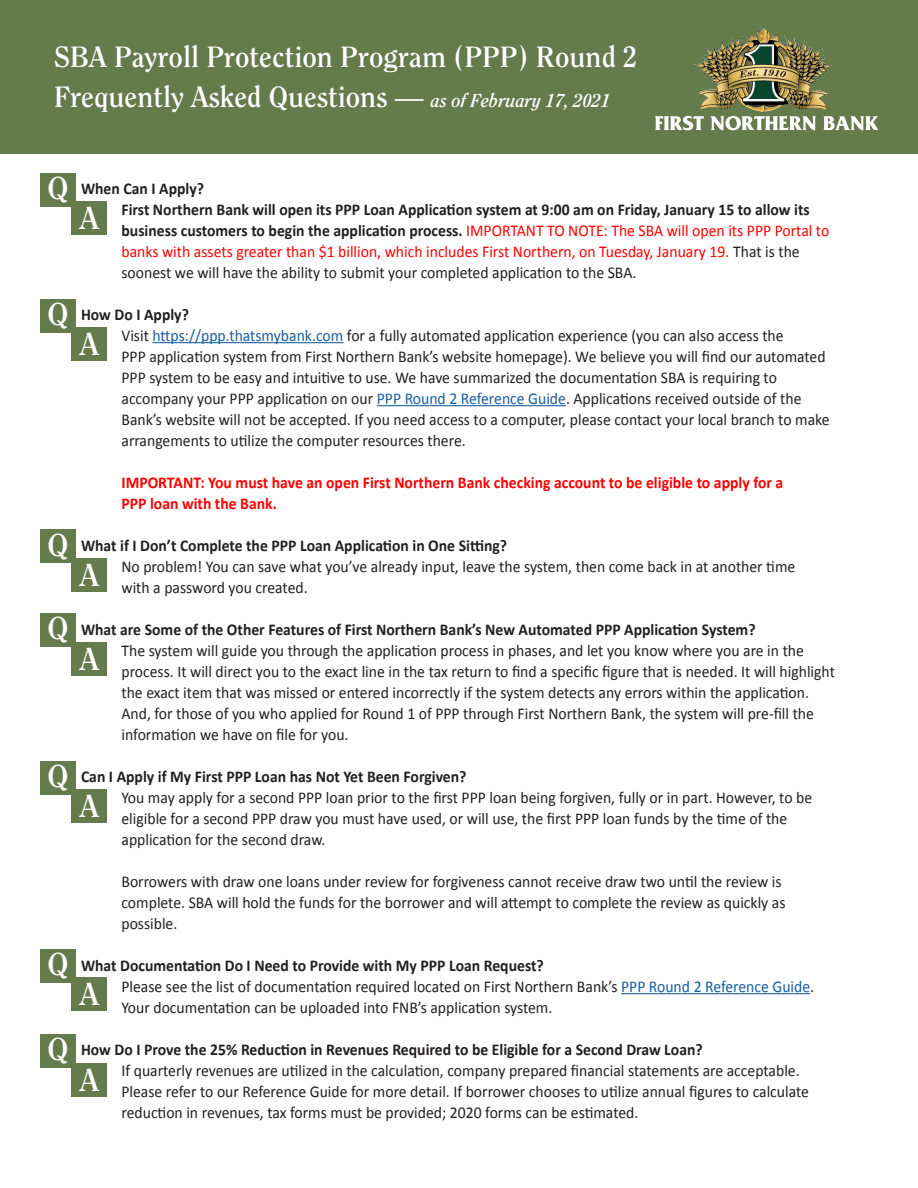
<style>
.page{position:relative;width:918px;height:1188px;background:#fff}
.page>*{position:absolute;margin:0;border:0;box-sizing:border-box;transform-origin:0 0}
.t1{font:700 31.5px "Clearface";color:#fff}
.t2{font:700 29.1px/40.5px "Clearface";color:#fff}
.t3{font:16.5px/21px "Calibri";color:#231f20;scale:.95 1}
.t4{font:700 16.5px/21px "Calibri";color:#231f20;scale:.95 1}
.t5{font:700 16.5px/21px "Calibri";color:#f00;scale:.95 1}
.s1{font-style:italic;font-size:18.6px}
.s2{font-weight:400;color:#f00}
.s3{font-weight:400}
.s4{font-weight:700}
.s5{color:#175d9e}
</style>
<div class="page">
<hr style="left:153px;top:342px;width:190px;height:1px;background:#175d9e">
<hr style="left:377px;top:405px;width:189px;height:1px;background:#175d9e">
<hr style="left:621px;top:993px;width:189px;height:1px;background:#175d9e">
<div style="left:0;top:0;width:918px;height:153px;background:#647c4c"></div>
<svg style="left:655px;top:116px;width:224px;height:14px"></svg>
<img style="left:713px;top:28px;width:49px;height:26px">
<svg style="left:740px;top:69px;width:46px;height:9px"></svg>
<div style="left:40px;top:173px;width:36px;height:33px;background:#647c4c"></div>
<div style="left:72px;top:202px;width:35px;height:33px;background:#647c4c"></div>
<div style="left:40px;top:299px;width:36px;height:34px;background:#647c4c"></div>
<div style="left:72px;top:328px;width:35px;height:33px;background:#647c4c"></div>
<div style="left:40px;top:530px;width:36px;height:33px;background:#647c4c"></div>
<div style="left:72px;top:558px;width:35px;height:34px;background:#647c4c"></div>
<div style="left:40px;top:614px;width:36px;height:33px;background:#647c4c"></div>
<div style="left:72px;top:642px;width:35px;height:33px;background:#647c4c"></div>
<div style="left:40px;top:761px;width:36px;height:34px;background:#647c4c"></div>
<div style="left:72px;top:790px;width:35px;height:33px;background:#647c4c"></div>
<div style="left:40px;top:949px;width:36px;height:33px;background:#647c4c"></div>
<div style="left:72px;top:978px;width:35px;height:33px;background:#647c4c"></div>
<div style="left:40px;top:1035px;width:36px;height:33px;background:#647c4c"></div>
<div style="left:72px;top:1063px;width:35px;height:34px;background:#647c4c"></div>
<p class="t2" style="left:54px;top:36px;width:585px">SBA Payroll Protection Program (PPP) Round 2<br>Frequently Asked Questions — <span class="s1">as of February 17, 2021</span></p>
<p class="t1" style="left:48px;top:169px;width:23px">Q</p>
<p class="t1" style="left:48px;top:295px;width:23px">Q</p>
<p class="t1" style="left:48px;top:526px;width:23px">Q</p>
<p class="t1" style="left:48px;top:610px;width:23px">Q</p>
<p class="t1" style="left:48px;top:757px;width:23px">Q</p>
<p class="t1" style="left:48px;top:945px;width:23px">Q</p>
<p class="t1" style="left:48px;top:1031px;width:23px">Q</p>
<p class="t4" style="left:121px;top:177px;width:747px;text-indent:-40px">When Can I Apply?<br>First Northern Bank will open its PPP Loan Application system at 9:00 am on Friday, January 15 to allow its business customers to begin the application process. <span class="s2">IMPORTANT TO NOTE: The SBA will open its PPP Portal to banks with assets greater than $1 billion, which includes First Northern, on Tuesday, January 19.</span> <span class="s3">That is the soonest we will have the ability to submit your completed application to the SBA.</span></p>
<p class="t3" style="left:121px;top:303px;width:747px;text-indent:-40px"><span class="s4">How Do I Apply?<br></span>Visit <span class="s5">https://ppp.thatsmybank.com</span> for a fully automated application experience (you can also access the<br>PPP application system from First Northern Bank’s website homepage). We believe you will find our automated PPP system to be easy and intuitive to use. We have summarized the documentation SBA is requiring to accompany your PPP application on our <span class="s5">PPP Round 2 Reference Guide</span>. Applications received outside of the Bank’s website will not be accepted. If you need access to a computer, please contact your local branch to make arrangements to utilize the computer resources there.</p>
<p class="t5" style="left:122px;top:471px;width:698px">IMPORTANT: You must have an open First Northern Bank checking account to be eligible to apply for a<br>PPP loan with the Bank.</p>
<p class="t3" style="left:121px;top:534px;width:711px;text-indent:-40px"><span class="s4">What if I Don’t Complete the PPP Loan Application in One Sitting?<br></span>No problem! You can save what you’ve already input, leave the system, then come back in at another time with a password you created.</p>
<p class="t3" style="left:121px;top:618px;width:752px;text-indent:-40px"><span class="s4">What are Some of the Other Features of First Northern Bank’s New Automated PPP Application System?<br></span>The system will guide you through the application process in phases, and let you know where you are in the process. It will direct you to the exact line in the tax return to find a specific figure that is needed. It will highlight the exact item that was missed or entered incorrectly if the system detects any errors within the application.<br>And, for those of you who applied for Round 1 of PPP through First Northern Bank, the system will pre-fill the information we have on file for you.</p>
<p class="t3" style="left:121px;top:765px;width:729px;text-indent:-40px"><span class="s4">Can I Apply if My First PPP Loan has Not Yet Been Forgiven?<br></span>You may apply for a second PPP loan prior to the first PPP loan being forgiven, fully or in part. However, to be eligible for a second PPP draw you must have used, or will use, the first PPP loan funds by the time of the application for the second draw.</p>
<p class="t3" style="left:121px;top:870px;width:701px">Borrowers with draw one loans under review for forgiveness cannot receive draw two until the review is complete. SBA will hold the funds for the borrower and will attempt to complete the review as quickly as possible.</p>
<p class="t3" style="left:121px;top:954px;width:731px;text-indent:-40px"><span class="s4">What Documentation Do I Need to Provide with My PPP Loan Request?<br></span>Please see the list of documentation required located on First Northern Bank’s <span class="s5">PPP Round 2 Reference Guide</span>.<br>Your documentation can be uploaded into FNB’s application system.</p>
<p class="t3" style="left:121px;top:1038px;width:725px;text-indent:-40px"><span class="s4">How Do I Prove the 25% Reduction in Revenues Required to be Eligible for a Second Draw Loan?<br></span>If quarterly revenues are utilized in the calculation, company prepared financial statements are acceptable.<br>Please refer to our Reference Guide for more detail. If borrower chooses to utilize annual figures to calculate reduction in revenues, tax forms must be provided; 2020 forms can be estimated.</p>
<p class="t1" style="left:80px;top:199px;width:21px">A</p>
<p class="t1" style="left:80px;top:325px;width:21px">A</p>
<p class="t1" style="left:80px;top:556px;width:21px">A</p>
<p class="t1" style="left:80px;top:640px;width:21px">A</p>
<p class="t1" style="left:80px;top:787px;width:21px">A</p>
<p class="t1" style="left:80px;top:975px;width:21px">A</p>
<p class="t1" style="left:80px;top:1061px;width:21px">A</p>
</div>
